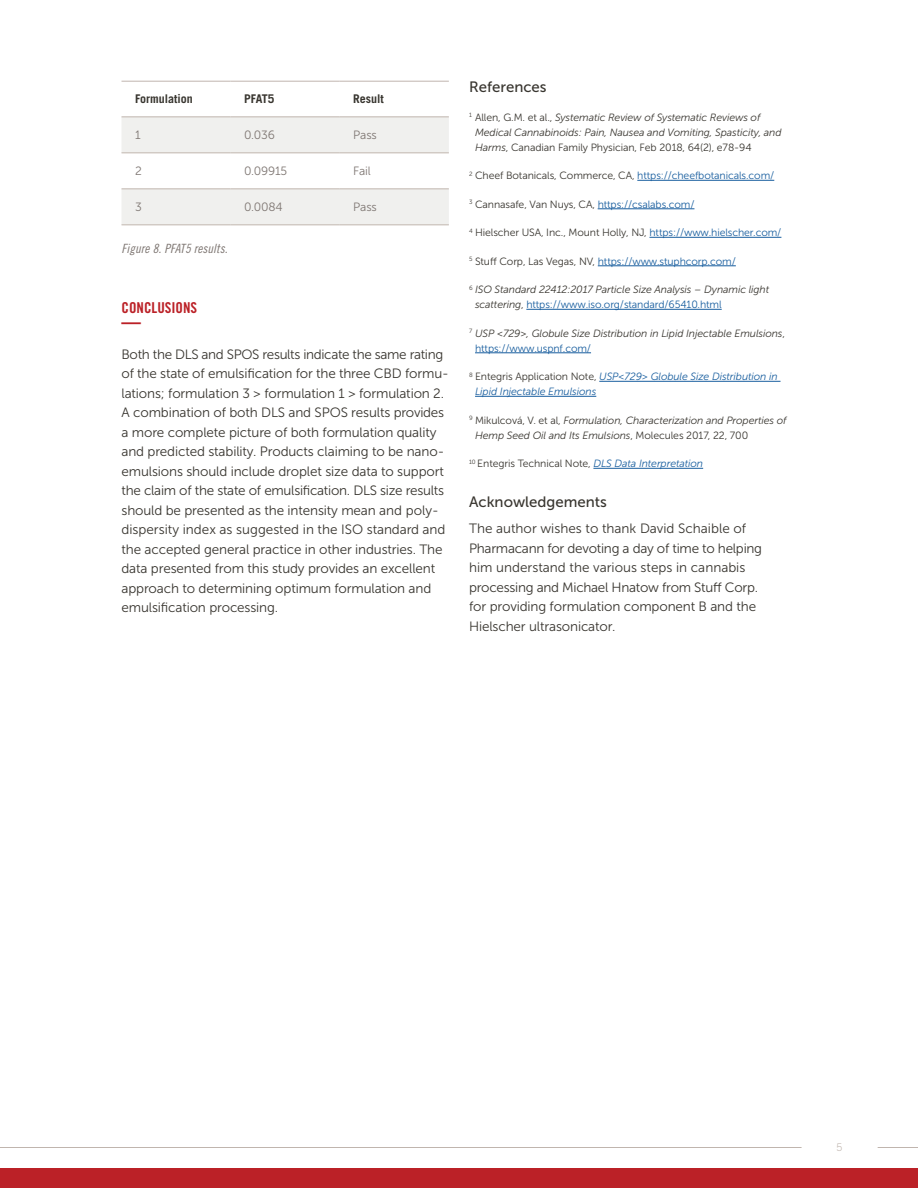
<style>
.page{position:relative;width:918px;height:1188px;background:#fff}
.page>*{position:absolute;margin:0;border:0;box-sizing:border-box;transform-origin:0 0}
.t1{font:700 expanded 20.25px "Trade Gothic LT Std";color:#bb2127;scale:.96 1}
.t2{font:15px "Museo Sans 500";color:#38352f}
.t3{font:15px "Trade Gothic LT Std Bd Cn 20";color:#bb2127}
.t4{font:13.5px/19.5px "Museo Sans 300";letter-spacing:-.01em;color:#38352f}
.t5{font:12.75px "Trade Gothic LT Std Cn 18 Obl";letter-spacing:.005em;color:#7e7672}
.t6{font:12px "Museo Sans 300";letter-spacing:-.01em;color:#7e7672}
.t7{font:700 12px "Trade Gothic LT Std";color:#38352f}
.t8{font:italic 10.5px/15px "Museo Sans 300";letter-spacing:-.01em;color:#38352f}
.t9{font:10.5px "Museo Sans 300";letter-spacing:-.01em;color:#38352f}
.t10{font:italic 10.5px/15px "Museo Sans 300";letter-spacing:-.01em;color:#175d9e}
.t11{font:10.5px "Museo Sans 300";letter-spacing:-.01em;color:#175d9e}
.t12{font:300 10.5px "Trade Gothic LT Std";color:#c0b5ae}
.s1{font-style:normal}
.s2{color:#175d9e}
.s3{color:#38352f}
.s4{font-style:normal;color:#175d9e}
.s5{font-style:normal;color:#38352f}
.s6{font-style:italic;color:#175d9e}
</style>
<div class="page">
<div style="left:0;top:1168px;width:918px;height:20px;background:#bb2127"></div>
<hr style="left:878px;top:1147px;width:40px;height:1px;background:#c0b5ae">
<hr style="left:0;top:1147px;width:802px;height:1px;background:#c0b5ae">
<svg style="left:122px;top:118px;width:327px;height:107px"></svg>
<hr style="left:122px;top:81px;width:109px;height:1px;background:#c0b5ae">
<hr style="left:231px;top:81px;width:109px;height:1px;background:#c0b5ae">
<hr style="left:340px;top:81px;width:109px;height:1px;background:#c0b5ae">
<hr style="left:122px;top:117px;width:109px;height:1px;background:#c0b5ae">
<hr style="left:231px;top:117px;width:109px;height:1px;background:#c0b5ae">
<hr style="left:340px;top:117px;width:109px;height:1px;background:#c0b5ae">
<hr style="left:122px;top:153px;width:109px;height:1px;background:#c0b5ae">
<hr style="left:231px;top:153px;width:109px;height:1px;background:#c0b5ae">
<hr style="left:340px;top:153px;width:109px;height:1px;background:#c0b5ae">
<hr style="left:122px;top:189px;width:109px;height:1px;background:#c0b5ae">
<hr style="left:231px;top:189px;width:109px;height:1px;background:#c0b5ae">
<hr style="left:340px;top:189px;width:109px;height:1px;background:#c0b5ae">
<hr style="left:122px;top:225px;width:109px;height:1px;background:#c0b5ae">
<hr style="left:231px;top:225px;width:109px;height:1px;background:#c0b5ae">
<hr style="left:340px;top:225px;width:109px;height:1px;background:#c0b5ae">
<hr style="left:637px;top:180px;width:137px;height:1px;background:#175d9e">
<hr style="left:598px;top:209px;width:96px;height:1px;background:#175d9e">
<hr style="left:649px;top:237px;width:132px;height:1px;background:#175d9e">
<hr style="left:598px;top:266px;width:138px;height:1px;background:#175d9e">
<hr style="left:526px;top:309px;width:196px;height:1px;background:#175d9e">
<hr style="left:475px;top:353px;width:116px;height:1px;background:#175d9e">
<hr style="left:599px;top:381px;width:182px;height:1px;background:#175d9e">
<hr style="left:475px;top:396px;width:121px;height:1px;background:#175d9e">
<hr style="left:593px;top:468px;width:110px;height:1px;background:#175d9e">
<p class="t7" style="left:135px;top:92px;width:59px">Formulation</p>
<p class="t7" style="left:244px;top:92px;width:32px">PFAT5</p>
<p class="t7" style="left:353px;top:92px;width:32px">Result</p>
<p class="t6" style="left:135px;top:129px;width:7px">1</p>
<p class="t6" style="left:244px;top:129px;width:32px">0.036</p>
<p class="t6" style="left:353px;top:129px;width:25px">Pass</p>
<p class="t6" style="left:135px;top:165px;width:8px">2</p>
<p class="t6" style="left:244px;top:165px;width:45px">0.09915</p>
<p class="t6" style="left:353px;top:165px;width:19px">Fail</p>
<p class="t6" style="left:135px;top:201px;width:8px">3</p>
<p class="t6" style="left:244px;top:201px;width:40px">0.0084</p>
<p class="t6" style="left:353px;top:201px;width:25px">Pass</p>
<p class="t5" style="left:122px;top:241px;width:108px">Figure 8. PFAT5 results.</p>
<p class="t3" style="left:122px;top:298px;width:77px">CONCLUSIONS</p>
<h1 class="t1" style="left:122px;top:309px;width:22px">—</h1>
<p class="t4" style="left:122px;top:345px;width:329px">Both the DLS and SPOS results indicate the same rating of the state of emulsification for the three CBD formu&shy;lations; formulation 3 &gt; formulation 1 &gt; formulation 2.<br>A combination of both DLS and SPOS results provides a more complete picture of both formulation quality and predicted stability. Products claiming to be nano&shy;emulsions should include droplet size data to support the claim of the state of emulsification. DLS size results should be presented as the intensity mean and poly&shy;dispersity index as suggested in the ISO standard and the accepted general practice in other industries. The data presented from this study provides an excellent approach to determining optimum formulation and emulsification processing.</p>
<p class="t2" style="left:469px;top:79px;width:79px">References</p>
<p class="t8" style="left:475px;top:110px;width:308px;text-indent:-6px"><sup>1</sup> <span class="s1">Allen, G.M. et al.,</span> Systematic Review of Systematic Reviews of<br>Medical Cannabinoids: Pain, Nausea and Vomiting, Spasticity, and<br>Harms<span class="s1">, Canadian Family Physician, Feb 2018, 64(2), e78-94</span></p>
<p class="t9" style="left:469px;top:170px;width:307px"><sup>2</sup> Cheef Botanicals, Commerce, CA, <span class="s2">https://cheefbotanicals.com/</span></p>
<p class="t9" style="left:469px;top:198px;width:227px"><sup>3</sup> Cannasafe, Van Nuys, CA, <span class="s2">https://csalabs.com/</span></p>
<p class="t9" style="left:469px;top:227px;width:314px"><sup>4</sup> Hielscher USA, Inc., Mount Holly, NJ, <span class="s2">https://www.hielscher.com/</span></p>
<p class="t11" style="left:469px;top:255px;width:268px"><sup>5</sup> <span class="s3">Stuff Corp, Las Vegas, NV,</span> https://www.stuphcorp.com/</p>
<p class="t8" style="left:475px;top:282px;width:296px;text-indent:-6px"><sup>6</sup> ISO Standard 22412:2017 Particle Size Analysis – Dynamic light scattering<span class="s1">,</span> <span class="s4">https://www.iso.org/standard/65410.html</span></p>
<p class="t8" style="left:475px;top:326px;width:311px;text-indent:-6px"><sup>7</sup> USP &lt;729&gt;, Globule Size Distribution in Lipid Injectable Emulsions<span class="s1">, </span><span class="s4">https://www.uspnf.com/</span></p>
<p class="t10" style="left:475px;top:369px;width:304px;text-indent:-6px"><sup>8</sup> <span class="s5">Entegris Application Note,</span> USP&lt;729&gt; Globule Size Distribution in<br>Lipid Injectable Emulsions</p>
<p class="t8" style="left:475px;top:413px;width:313px;text-indent:-6px"><sup>9</sup> <span class="s1">Mikulcová, V. et al,</span> Formulation, Characterization and Properties of<br>Hemp Seed Oil and Its Emulsions<span class="s1">, Molecules 2017, 22, 700</span></p>
<p class="t9" style="left:469px;top:458px;width:236px"><sup>10</sup> Entegris Technical Note, <span class="s6">DLS Data Interpretation</span></p>
<p class="t2" style="left:469px;top:494px;width:139px">Acknowledgements</p>
<p class="t4" style="left:469px;top:519px;width:295px">The author wishes to thank David Schaible of Pharmacann for devoting a day of time to helping him understand the various steps in cannabis processing and Michael Hnatow from Stuff Corp. for providing formulation component B and the Hielscher ultrasonicator.</p>
<p class="t12" style="left:837px;top:1141px;width:7px">5</p>
</div>
